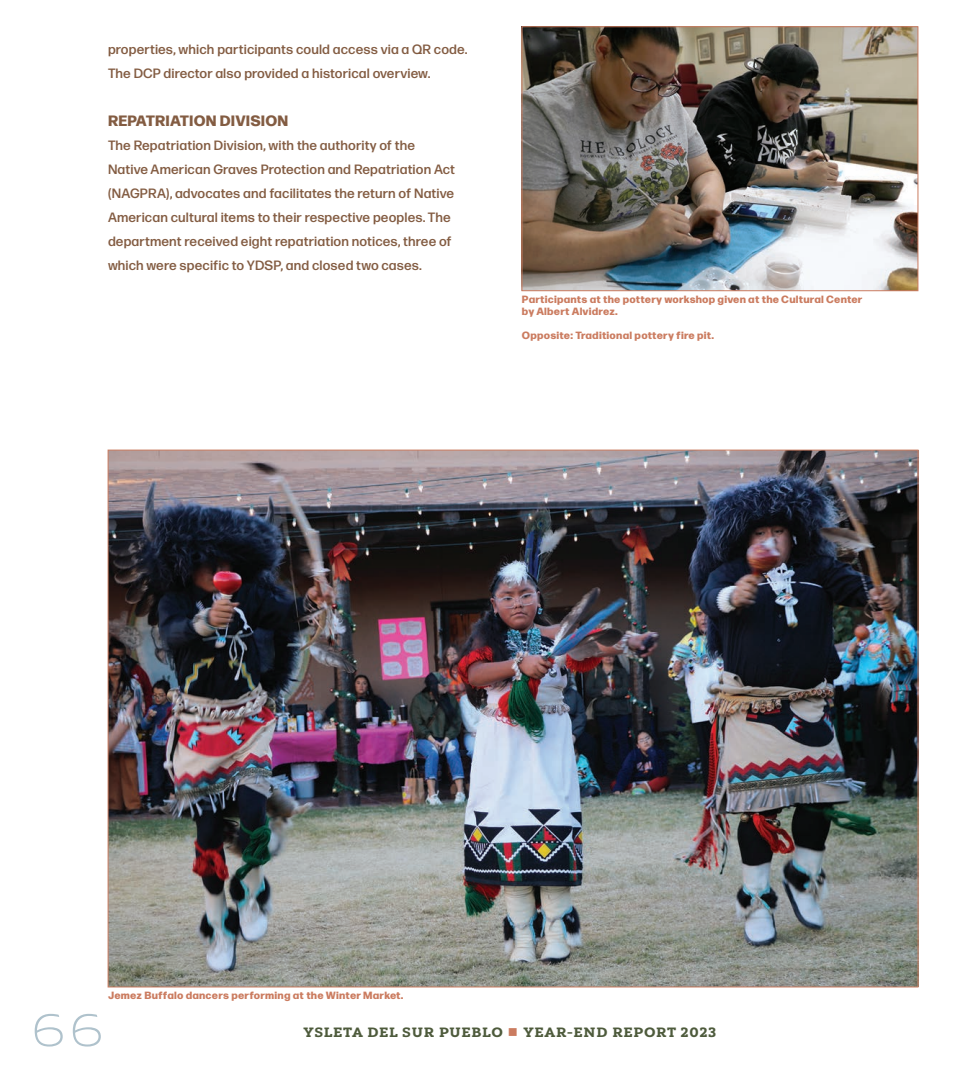
<style>
.page{position:relative;width:972px;height:1080px;background:#fff}
.page>*{position:absolute;margin:0;border:0;box-sizing:border-box;transform-origin:0 0}
.t1{font:52.5px "Modesto Open Inline Fill";color:#afc2cc}
.YER-2023-Sub-SubHeaders{font:800 15px "Forma DJR Micro";letter-spacing:.01em;color:#835c42}
.YER-2023-BodyCopy{font:500 13.5px/24px "Forma DJR Micro";letter-spacing:.01em;color:#835c42}
.t2{font:900 expanded 13.5px "Yorkten Slab";letter-spacing:.05em;color:#4e5b3c}
.YER-2023-captions{font:800 10.5px/12px "Forma DJR Micro";letter-spacing:.02em;color:#cb7c60}
.s1{color:#cb7c60}
</style>
<div class="page">
<img style="left:524px;top:29px;width:392px;height:260px">
<div style="left:522px;top:27px;width:396px;height:264px;border:1px solid #cb7c60"></div>
<img style="left:110px;top:452px;width:806px;height:533px">
<p class="YER-2023-BodyCopy" style="left:108px;top:37px;width:361px">properties, which participants could access via a QR code.<br>The DCP director also provided a historical overview.</p>
<p class="YER-2023-Sub-SubHeaders" style="left:108px;top:109px;width:182px">REPATRIATION DIVISION</p>
<p class="YER-2023-BodyCopy" style="left:108px;top:133px;width:348px">The Repatriation Division, with the authority of the Native American Graves Protection and Repatriation Act (NAGPRA), advocates and facilitates the return of Native American cultural items to their respective peoples. The department received eight repatriation notices, three of which were specific to YDSP, and closed two cases.</p>
<p class="YER-2023-captions" style="left:522px;top:293px;width:342px">Participants at the pottery workshop given at the Cultural Center by Albert Alvidrez.</p>
<p class="YER-2023-captions" style="left:522px;top:329px;width:194px">Opposite: Traditional pottery fire pit.</p>
<p class="YER-2023-captions" style="left:108px;top:989px;width:297px">Jemez Buffalo dancers performing at the Winter Market.</p>
<h1 class="t1" style="left:29px;top:1009px;width:78px">66</h1>
<p class="t2" style="left:303px;top:1024px;width:415px">YSLETA DEL SUR PUEBLO <span class="s1">■</span> YEAR-END REPORT 2023</p>
</div>
